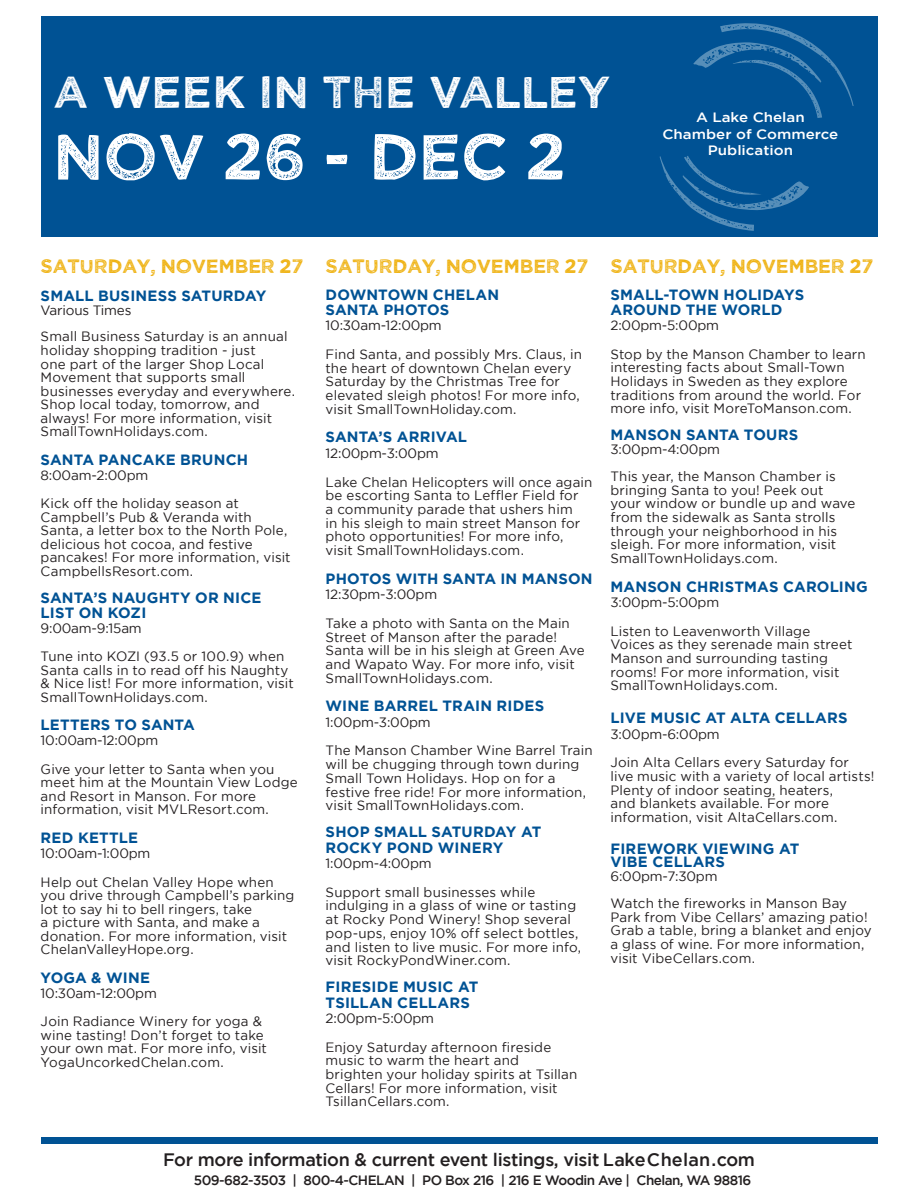
<style>
.page{position:relative;width:918px;height:1188px;background:#fff}
.page>*{position:absolute;margin:0;border:0;box-sizing:border-box;transform-origin:0 0}
.t1{font:64.5px "Wicked Grit";letter-spacing:-.01em;color:#fff}
.t2{font:45px "Wicked Grit";letter-spacing:-.01em;color:#fff}
.Event_Time___Info{font:19.35px "Wicked Grit";letter-spacing:-.02em;color:#efb211}
.t3{font:500 18px "Gotham";letter-spacing:-.02em;color:#231f20}
.Event_Time___Info-2{font:700 14.85px/15.1px "Gotham";letter-spacing:.01em;color:#005294}
.Event_Time___Info-3{font:13.5px/13.6px "Gotham";letter-spacing:.01em;color:#231f20}
.Event_Time___Info-4{font:13.5px "Gotham";letter-spacing:-.015em;color:#231f20}
.t4{font:500 13.5px "Gotham";letter-spacing:-.04em;color:#231f20}
.t5{font:500 13.5px "Gotham";color:#fff;scale:1.12 1}
</style>
<div class="page">
<div style="left:41px;top:17px;width:837px;height:220px;background:#005294"></div>
<div style="left:41px;top:1138px;width:837px;height:6px;background:#005294"></div>
<svg style="left:693px;top:23px;width:161px;height:95px"></svg>
<svg style="left:660px;top:156px;width:149px;height:75px"></svg>
<p class="t2" style="left:53px;top:63px;width:559px">A WEEK IN THE VALLEY</p>
<p class="t1" style="left:53px;top:115px;width:515px">NOV 26 - DEC 2</p>
<p class="t5" style="left:696px;top:110px;width:99px">A Lake Chelan</p>
<p class="t5" style="left:663px;top:126px;width:158px">Chamber of Commerce</p>
<p class="t5" style="left:708px;top:142px;width:78px">Publication</p>
<p class="Event_Time___Info" style="left:41px;top:253px;width:264px">SATURDAY, NOVEMBER 27</p>
<p class="Event_Time___Info-2" style="left:41px;top:288px;width:227px">SMALL BUSINESS SATURDAY</p>
<p class="Event_Time___Info-4" style="left:41px;top:302px;width:92px">Various Times</p>
<p class="Event_Time___Info-3" style="left:41px;top:330px;width:256px">Small Business Saturday is an annual holiday shopping tradition - just<br>one part of the larger Shop Local Movement that supports small businesses everyday and everywhere.<br>Shop local today, tomorrow, and always! For more information, visit SmallTownHolidays.com.</p>
<p class="Event_Time___Info-2" style="left:41px;top:451px;width:209px">SANTA PANCAKE BRUNCH</p>
<p class="Event_Time___Info-4" style="left:41px;top:467px;width:109px">8:00am-2:00pm</p>
<p class="Event_Time___Info-3" style="left:41px;top:496px;width:252px">Kick off the holiday season at<br>Campbell’s Pub &amp; Veranda with<br>Santa, a letter box to the North Pole, delicious hot cocoa, and festive pancakes! For more information, visit<br>CampbellsResort.com.</p>
<p class="Event_Time___Info-2" style="left:41px;top:590px;width:222px">SANTA’S NAUGHTY OR NICE<br>LIST ON KOZI</p>
<p class="Event_Time___Info-4" style="left:41px;top:620px;width:103px">9:00am-9:15am</p>
<p class="Event_Time___Info-3" style="left:41px;top:650px;width:255px">Tune into KOZI (93.5 or 100.9) when Santa calls in to read off his Naughty &amp; Nice list! For more information, visit SmallTownHolidays.com.</p>
<p class="Event_Time___Info-2" style="left:41px;top:717px;width:156px">LETTERS TO SANTA</p>
<p class="Event_Time___Info-4" style="left:41px;top:733px;width:119px">10:00am-12:00pm</p>
<p class="Event_Time___Info-3" style="left:41px;top:762px;width:259px">Give your letter to Santa when you meet him at the Mountain View Lodge and Resort in Manson. For more information, visit MVLResort.com.</p>
<p class="Event_Time___Info-2" style="left:41px;top:830px;width:99px">RED KETTLE</p>
<p class="Event_Time___Info-4" style="left:41px;top:846px;width:111px">10:00am-1:00pm</p>
<p class="Event_Time___Info-3" style="left:41px;top:875px;width:255px">Help out Chelan Valley Hope when you drive through Campbell’s parking lot to say hi to bell ringers, take<br>a picture with Santa, and make a donation. For more information, visit<br>ChelanValleyHope.org.</p>
<p class="Event_Time___Info-2" style="left:41px;top:969px;width:111px">YOGA &amp; WINE</p>
<p class="Event_Time___Info-4" style="left:41px;top:985px;width:118px">10:30am-12:00pm</p>
<p class="Event_Time___Info-3" style="left:41px;top:1014px;width:228px">Join Radiance Winery for yoga &amp; wine tasting! Don’t forget to take your own mat. For more info, visit<br>YogaUncorkedChelan.com.</p>
<p class="Event_Time___Info" style="left:326px;top:253px;width:264px">SATURDAY, NOVEMBER 27</p>
<p class="Event_Time___Info-2" style="left:326px;top:286px;width:175px">DOWNTOWN CHELAN<br>SANTA PHOTOS</p>
<p class="Event_Time___Info-4" style="left:326px;top:318px;width:118px">10:30am-12:00pm</p>
<p class="Event_Time___Info-3" style="left:326px;top:347px;width:258px">Find Santa, and possibly Mrs. Claus, in the heart of downtown Chelan every Saturday by the Christmas Tree for elevated sleigh photos! For more info, visit SmallTownHoliday.com.</p>
<p class="Event_Time___Info-2" style="left:326px;top:429px;width:143px">SANTA’S ARRIVAL</p>
<p class="Event_Time___Info-4" style="left:326px;top:445px;width:115px">12:00pm-3:00pm</p>
<p class="Event_Time___Info-3" style="left:326px;top:475px;width:268px">Lake Chelan Helicopters will once again be escorting Santa to Leffler Field for<br>a community parade that ushers him<br>in his sleigh to main street Manson for photo opportunities! For more info, visit SmallTownHolidays.com.</p>
<p class="Event_Time___Info-2" style="left:326px;top:571px;width:269px">PHOTOS WITH SANTA IN MANSON</p>
<p class="Event_Time___Info-4" style="left:326px;top:587px;width:113px">12:30pm-3:00pm</p>
<p class="Event_Time___Info-3" style="left:326px;top:616px;width:261px">Take a photo with Santa on the Main Street of Manson after the parade!<br>Santa will be in his sleigh at Green Ave and Wapato Way. For more info, visit SmallTownHolidays.com.</p>
<p class="Event_Time___Info-2" style="left:326px;top:698px;width:220px">WINE BARREL TRAIN RIDES</p>
<p class="Event_Time___Info-4" style="left:326px;top:714px;width:107px">1:00pm-3:00pm</p>
<p class="Event_Time___Info-3" style="left:326px;top:744px;width:269px">The Manson Chamber Wine Barrel Train will be chugging through town during Small Town Holidays. Hop on for a festive free ride! For more information, visit SmallTownHolidays.com.</p>
<p class="Event_Time___Info-2" style="left:326px;top:824px;width:217px">SHOP SMALL SATURDAY AT<br>ROCKY POND WINERY</p>
<p class="Event_Time___Info-4" style="left:326px;top:856px;width:108px">1:00pm-4:00pm</p>
<p class="Event_Time___Info-3" style="left:326px;top:885px;width:257px">Support small businesses while indulging in a glass of wine or tasting at Rocky Pond Winery! Shop several pop-ups, enjoy 10% off select bottles, and listen to live music. For more info, visit RockyPondWiner.com.</p>
<p class="Event_Time___Info-2" style="left:326px;top:979px;width:154px">FIRESIDE MUSIC AT<br>TSILLAN CELLARS</p>
<p class="Event_Time___Info-4" style="left:326px;top:1010px;width:110px">2:00pm-5:00pm</p>
<p class="Event_Time___Info-3" style="left:326px;top:1040px;width:253px">Enjoy Saturday afternoon fireside music to warm the heart and brighten your holiday spirits at Tsillan<br>Cellars! For more information, visit<br>TsillanCellars.com.</p>
<p class="Event_Time___Info" style="left:611px;top:253px;width:264px">SATURDAY, NOVEMBER 27</p>
<p class="Event_Time___Info-2" style="left:611px;top:286px;width:195px">SMALL-TOWN HOLIDAYS<br>AROUND THE WORLD</p>
<p class="Event_Time___Info-4" style="left:611px;top:318px;width:110px">2:00pm-5:00pm</p>
<p class="Event_Time___Info-3" style="left:611px;top:347px;width:257px">Stop by the Manson Chamber to learn interesting facts about Small-Town Holidays in Sweden as they explore traditions from around the world. For more info, visit MoreToManson.com.</p>
<p class="Event_Time___Info-2" style="left:611px;top:427px;width:189px">MANSON SANTA TOURS</p>
<p class="Event_Time___Info-4" style="left:611px;top:442px;width:111px">3:00pm-4:00pm</p>
<p class="Event_Time___Info-3" style="left:611px;top:469px;width:246px">This year, the Manson Chamber is bringing Santa to you! Peek out your window or bundle up and wave from the sidewalk as Santa strolls through your neighborhood in his sleigh. For more information, visit<br>SmallTownHolidays.com.</p>
<p class="Event_Time___Info-2" style="left:611px;top:579px;width:259px">MANSON CHRISTMAS CAROLING</p>
<p class="Event_Time___Info-4" style="left:611px;top:595px;width:110px">3:00pm-5:00pm</p>
<p class="Event_Time___Info-3" style="left:611px;top:624px;width:243px">Listen to Leavenworth Village<br>Voices as they serenade main street<br>Manson and surrounding tasting rooms! For more information, visit<br>SmallTownHolidays.com.</p>
<p class="Event_Time___Info-2" style="left:611px;top:710px;width:238px">LIVE MUSIC AT ALTA CELLARS</p>
<p class="Event_Time___Info-4" style="left:611px;top:726px;width:111px">3:00pm-6:00pm</p>
<p class="Event_Time___Info-3" style="left:611px;top:756px;width:265px">Join Alta Cellars every Saturday for live music with a variety of local artists!<br>Plenty of indoor seating, heaters,<br>and blankets available. For more information, visit AltaCellars.com.</p>
<p class="Event_Time___Info-2" style="left:611px;top:841px;width:190px;line-height:13.5px">FIREWORK VIEWING AT<br>VIBE CELLARS</p>
<p class="Event_Time___Info-4" style="left:611px;top:868px;width:109px">6:00pm-7:30pm</p>
<p class="Event_Time___Info-3" style="left:611px;top:896px;width:263px">Watch the fireworks in Manson Bay Park from Vibe Cellars’ amazing patio!<br>Grab a table, bring a blanket and enjoy a glass of wine. For more information, visit VibeCellars.com.</p>
<p class="t3" style="left:163px;top:1149px;width:593px">For more information &amp; current event listings, visit LakeChelan.com</p>
<p class="t4" style="left:194px;top:1173px;width:559px">509-682-3503 | 800-4-CHELAN | PO Box 216 | 216 E Woodin Ave | Chelan, WA 98816</p>
</div>
